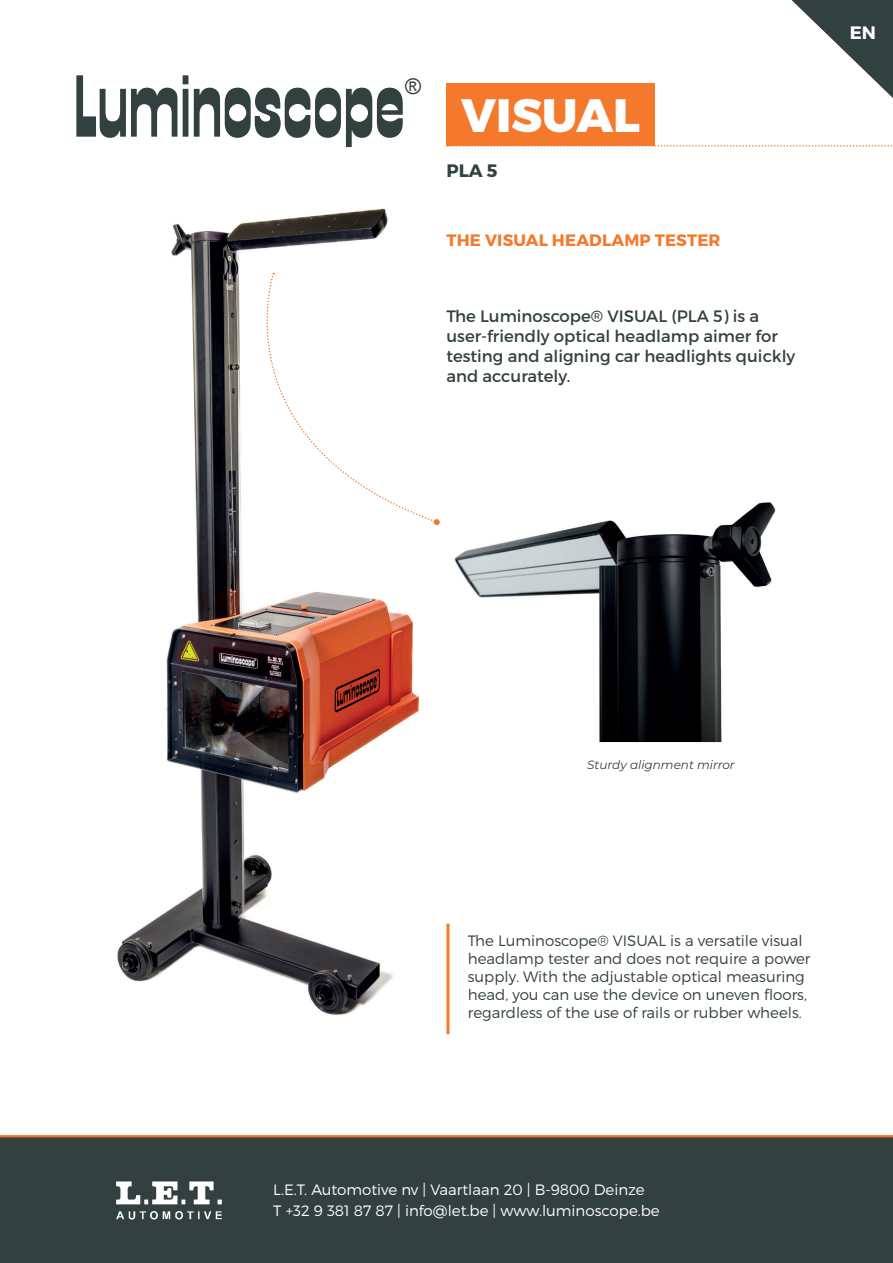
<style>
.page{position:relative;width:893px;height:1263px;background:#fff}
.page>*{position:absolute;margin:0;border:0;box-sizing:border-box;transform-origin:0 0}
.t1{font:91.95px "Zipper Std";color:#32403f}
.t2{font:800 46.8px "Montserrat";color:#fff}
.t3{font:21.6px "Arial";color:#32403f}
.t4{font:700 18px "Montserrat";color:#32403f}
.t5{font:700 18px "Montserrat";color:#fff}
.t6{font:16.5px/19.8px "Montserrat";color:#32403f}
.t7{font:700 16.5px "Montserrat";letter-spacing:.01em;color:#f4792c}
.t8{font:300 15px/18px "Montserrat";color:#32403f}
.t9{font:300 15px/21px "Montserrat";color:#fff}
.t10{font:italic 12px "Montserrat";color:#32403f}
</style>
<div class="page">
<svg style="left:791px;top:0;width:102px;height:98px"></svg>
<div style="left:0;top:1137px;width:893px;height:126px;background:#32403f"></div>
<hr style="left:0;top:1135px;width:893px;height:2px;background:#f4792c">
<img style="left:116px;top:1181px;width:106px;height:39px">
<div style="left:446px;top:83px;width:209px;height:63px;background:#f4792c"></div>
<img style="left:117px;top:208px;width:333px;height:807px">
<svg style="left:447px;top:145px;width:445px;height:2px"></svg>
<hr style="left:446px;top:924px;width:3px;height:110px;background:#f4792c">
<img style="left:435px;top:487px;width:341px;height:255px">
<svg style="left:235px;top:275px;width:202px;height:248px"></svg>
<svg style="left:434px;top:519px;width:6px;height:6px"></svg>
<h1 class="t1" style="left:74px;top:55px;width:333px">Luminoscope</h1>
<h3 class="t3" style="left:405px;top:72px;width:17px">®</h3>
<h2 class="t2" style="left:461px;top:86px;width:180px">VISUAL</h2>
<p class="t4" style="left:446px;top:159px;width:53px">PLA 5</p>
<p class="t7" style="left:447px;top:229px;width:275px">THE VISUAL HEADLAMP TESTER</p>
<p class="t6" style="left:446px;top:306px;width:350px">The Luminoscope® VISUAL (PLA 5) is a user-friendly optical headlamp aimer for testing and aligning car headlights quickly and accurately.</p>
<p class="t5" style="left:850px;top:21px;width:28px">EN</p>
<p class="t10" style="left:587px;top:756px;width:149px">Sturdy alignment mirror</p>
<p class="t8" style="left:468px;top:931px;width:344px">The Luminoscope® VISUAL is a versatile visual headlamp tester and does not require a power supply. With the adjustable optical measuring head, you can use the device on uneven floors, regardless of the use of rails or rubber wheels.</p>
<p class="t9" style="left:273px;top:1178px;width:388px">L.E.T. Automotive nv | Vaartlaan 20 | B-9800 Deinze<br>T +32 9 381 87 87 | info@let.be | www.luminoscope.be</p>
</div>
